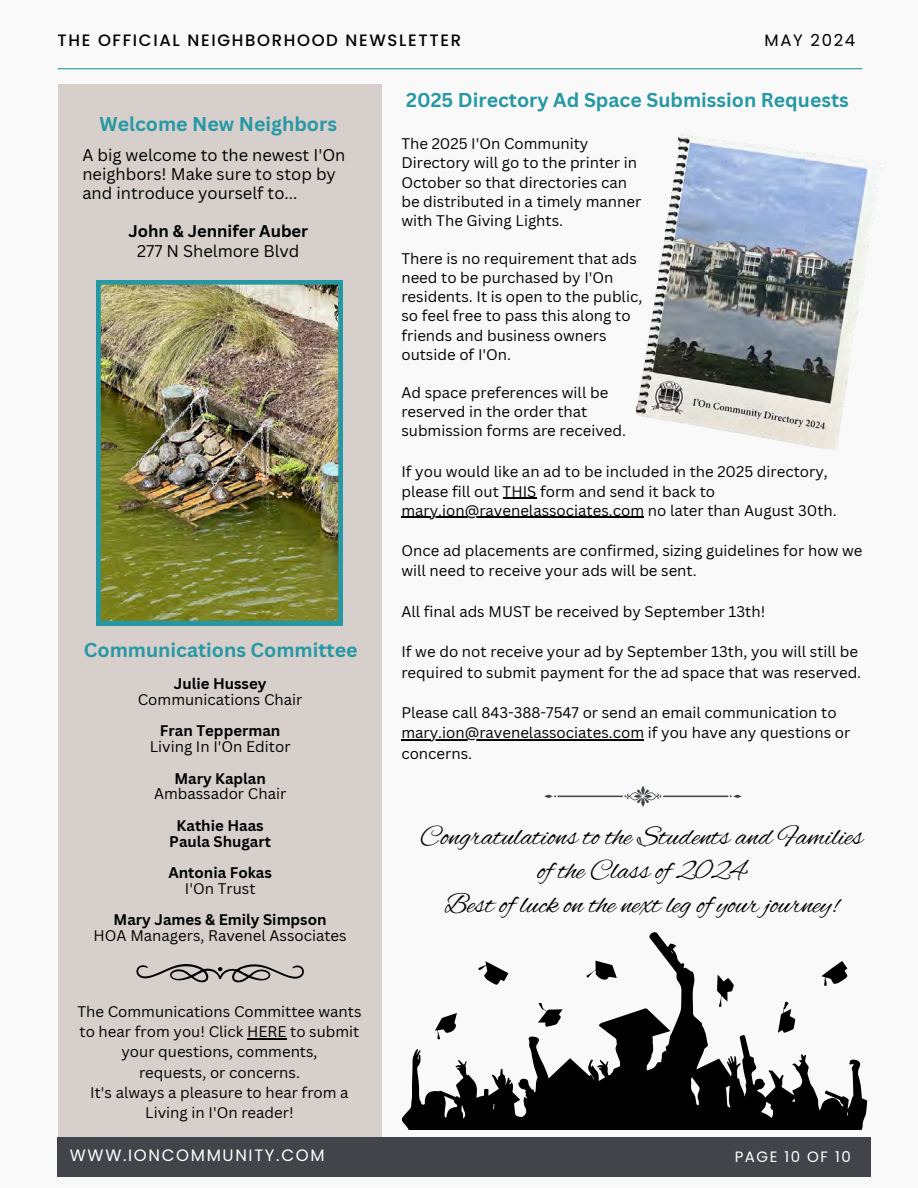
<style>
.page{position:relative;width:918px;height:1188px;background:#f9f9f9}
.page>*{position:absolute;margin:0;border:0;box-sizing:border-box;transform-origin:0 0}
.t1{font:28.5px/33.8px "Alex Brush";color:#000;text-align:center}
.t2{font:700 19.5px "Canva Sans";color:#2598a4}
.t3{font:16.5px/19.2px "Canva Sans";color:#000}
.t4{font:500 16.5px "Poppins";letter-spacing:.1em;color:#000}
.t5{font:16.5px "Poppins";letter-spacing:.1em;color:#fff}
.t6{font:700 16.5px "Canva Sans";color:#000}
.t7{font:16.5px "Poppins";letter-spacing:.1em;color:#000}
.t8{font:15px/19.2px "Canva Sans";color:#000}
.t9{font:700 15px/15.8px "Canva Sans";color:#000;text-align:center}
.t10{font:15px "Poppins";letter-spacing:.1em;color:#fff}
</style>
<div class="page">
<hr style="left:58px;top:68px;width:804px;height:1px;background:#2598a4">
<div style="left:58px;top:1137px;width:813px;height:40px;background:#424449"></div>
<div style="left:58px;top:84px;width:324px;height:1053px;background:#d6cfcc"></div>
<svg style="left:136px;top:964px;width:168px;height:19px"></svg>
<img style="left:635px;top:134px;width:246px;height:317px">
<img style="left:96px;top:280px;width:247px;height:345px">
<svg style="left:402px;top:932px;width:466px;height:197px"></svg>
<svg style="left:821px;top:961px;width:27px;height:25px"></svg>
<svg style="left:478px;top:961px;width:30px;height:24px"></svg>
<svg style="left:586px;top:961px;width:31px;height:19px"></svg>
<svg style="left:778px;top:1001px;width:17px;height:32px"></svg>
<svg style="left:538px;top:1003px;width:25px;height:24px"></svg>
<svg style="left:435px;top:1013px;width:22px;height:26px"></svg>
<svg style="left:717px;top:975px;width:17px;height:32px"></svg>
<svg style="left:641px;top:797px;width:4px;height:10px"></svg>
<svg style="left:544px;top:789px;width:198px;height:14px"></svg>
<hr style="left:247px;top:1038px;width:40px;height:1px;background:#000">
<hr style="left:503px;top:498px;width:33px;height:1px;background:#000">
<hr style="left:401px;top:517px;width:243px;height:1px;background:#000">
<hr style="left:401px;top:740px;width:243px;height:1px;background:#000">
<p class="t4" style="left:58px;top:29px;width:405px">THE OFFICIAL NEIGHBORHOOD NEWSLETTER</p>
<p class="t7" style="left:765px;top:29px;width:92px">MAY 2024</p>
<p class="t2" style="left:100px;top:110px;width:239px">Welcome New Neighbors</p>
<h2 class="t3" style="left:82px;top:145px;width:265px">A big welcome to the newest I'On neighbors! Make sure to stop by and introduce yourself to...</h2>
<p class="t6" style="left:128px;top:220px;width:181px">John &amp; Jennifer Auber</p>
<p class="t3" style="left:137px;top:241px;width:164px">277 N Shelmore Blvd</p>
<p class="t2" style="left:84px;top:636px;width:275px">Communications Committee</p>
<p class="t9" style="left:174px;top:675px;width:94px">Julie Hussey</p>
<p class="t8" style="left:138px;top:689px;width:166px">Communications Chair</p>
<p class="t9" style="left:160px;top:723px;width:122px">Fran Tepperman</p>
<p class="t8" style="left:150px;top:737px;width:142px">Living In I'On Editor</p>
<p class="t9" style="left:174px;top:770px;width:93px">Mary Kaplan</p>
<p class="t8" style="left:154px;top:784px;width:134px">Ambassador Chair</p>
<h2 class="t9" style="left:169px;top:817px;width:103px">Kathie Haas<br>Paula Shugart</h2>
<p class="t9" style="left:168px;top:864px;width:105px">Antonia Fokas</p>
<p class="t8" style="left:185px;top:878px;width:72px">I'On Trust</p>
<p class="t9" style="left:114px;top:912px;width:214px">Mary James &amp; Emily Simpson</p>
<p class="t8" style="left:94px;top:926px;width:255px">HOA Managers, Ravenel Associates</p>
<h5 class="t8" style="left:77px;top:1001px;width:286px;line-height:20.2px;text-align:center">The Communications Committee wants to hear from you! Click HERE to submit your questions, comments,</h5>
<p class="t8" style="left:139px;top:1062px;width:162px">requests, or concerns.</p>
<p class="t8" style="left:90px;top:1082px;width:260px;line-height:20.2px;text-align:center">It's always a pleasure to hear from a<br>Living in I'On reader!</p>
<p class="t2" style="left:406px;top:86px;width:444px">2025 Directory Ad Space Submission Requests</p>
<h2 class="t8" style="left:401px;top:134px;width:241px">The 2025 I'On Community<br>Directory will go to the printer in<br>October so that directories can be distributed in a timely manner with The Giving Lights.</h2>
<p class="t8" style="left:401px;top:249px;width:242px">There is no requirement that ads need to be purchased by I'On residents. It is open to the public, so feel free to pass this along to friends and business owners outside of I'On.</p>
<p class="t8" style="left:401px;top:383px;width:226px">Ad space preferences will be reserved in the order that submission forms are received.</p>
<p class="t8" style="left:401px;top:462px;width:428px">If you would like an ad to be included in the 2025 directory, please fill out THIS form and send it back to</p>
<p class="t8" style="left:401px;top:500px;width:437px">mary.ion@ravenelassociates.com no later than August 30th.</p>
<p class="t8" style="left:401px;top:540px;width:463px;line-height:20.2px">Once ad placements are confirmed, sizing guidelines for how we will need to receive your ads will be sent.</p>
<p class="t8" style="left:401px;top:602px;width:365px">All final ads MUST be received by September 13th!</p>
<p class="t8" style="left:401px;top:642px;width:458px">If we do not receive your ad by September 13th, you will still be</p>
<p class="t8" style="left:401px;top:662px;width:461px">required to submit payment for the ad space that was reserved.</p>
<p class="t8" style="left:401px;top:703px;width:437px">Please call 843-388-7547 or send an email communication to</p>
<p class="t8" style="left:401px;top:723px;width:450px;line-height:20.2px">mary.ion@ravenelassociates.com if you have any questions or concerns.</p>
<p class="t1" style="left:420px;top:822px;width:445px">Congratulations to the Students and Families of the Class of 2024<br>Best of luck on the next leg of your journey!</p>
<p class="t5" style="left:70px;top:1144px;width:256px">WWW.IONCOMMUNITY.COM</p>
<p class="t10" style="left:735px;top:1147px;width:118px">PAGE 10 OF 10</p>
</div>
